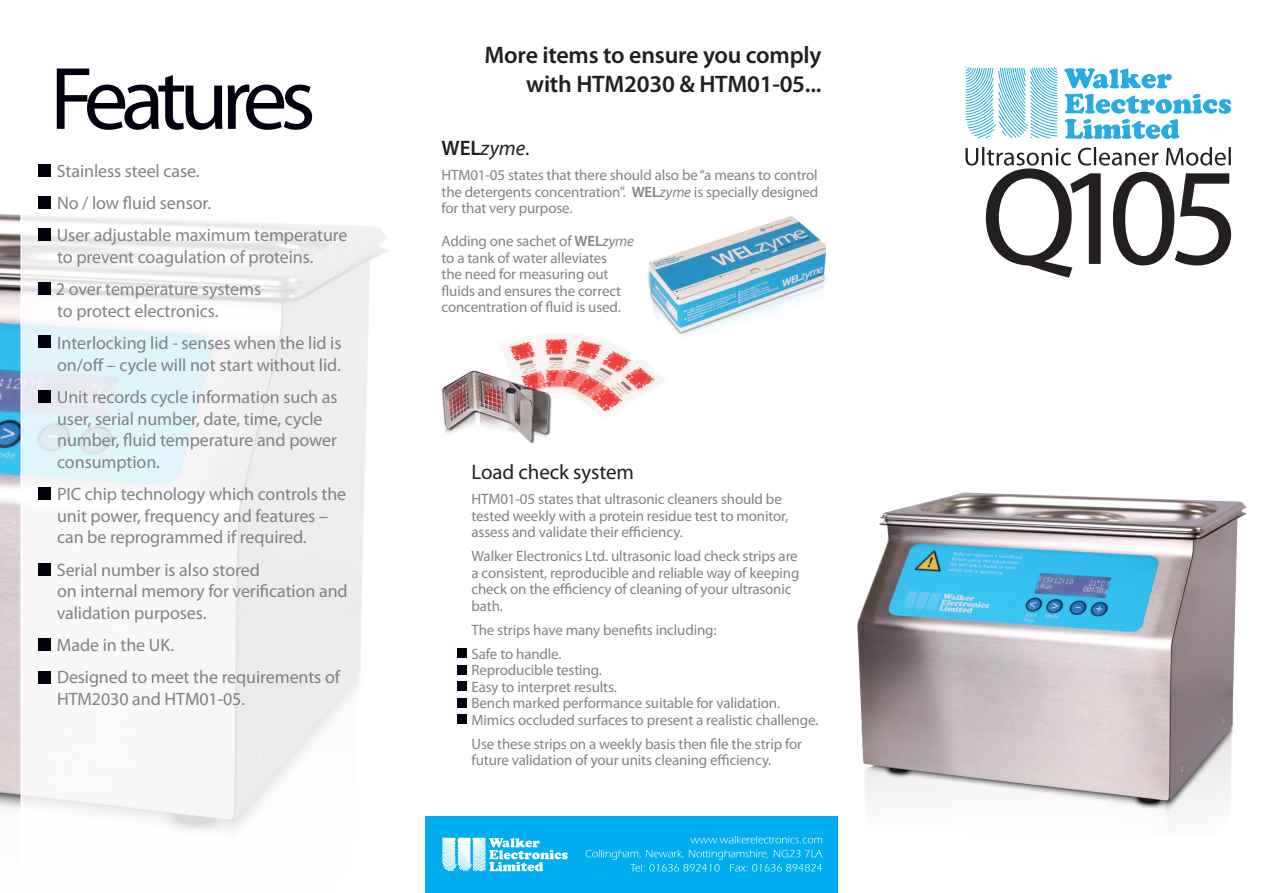
<style>
.page{position:relative;width:1263px;height:893px;background:#fff}
.page>*{position:absolute;margin:0;border:0;box-sizing:border-box;transform-origin:0 0}
.t1{font:89.4px "Myriad Pro";letter-spacing:-.08em;color:#00000d}
.t2{font:600 24px/28.5px "Myriad Pro";letter-spacing:-.01em;color:#231f20;text-align:right}
.t3{font:21px "Myriad Pro";letter-spacing:-.005em;color:#231f20}
.t4{font:italic 21px "Myriad Pro";color:#231f20}
.t5{font:18px/32.2px "Myriad Pro";letter-spacing:-.005em;color:#808285}
.t6{font:15px/16.5px "Myriad Pro";letter-spacing:-.01em;color:#808285}
.s1{font-weight:600;font-style:normal}
.s2{font-style:normal}
.s3{font-weight:600}
.s4{font-style:italic}
</style>
<div class="page">
<img style="left:441px;top:334px;width:224px;height:110px">
<img style="left:630px;top:215px;width:197px;height:144px">
<img style="left:0;top:214px;width:21px;height:596px">
<svg style="left:22px;top:164px;width:366px;height:667px;fill:#f8f6f8"></svg>
<div style="left:425px;top:816px;width:413px;height:77px;background:#00aeef"></div>
<img style="left:857px;top:492px;width:390px;height:327px">
<svg style="left:965px;top:147px;width:266px;height:131px"></svg>
<svg style="left:965px;top:67px;width:93px;height:72px"></svg>
<svg style="left:1064px;top:68px;width:167px;height:71px"></svg>
<svg style="left:442px;top:837px;width:126px;height:34px"></svg>
<svg style="left:690px;top:836px;width:132px;height:7px"></svg>
<svg style="left:586px;top:850px;width:236px;height:22px"></svg>
<div style="left:38px;top:165px;width:13px;height:12px;background:#00000d"></div>
<div style="left:38px;top:196px;width:13px;height:12px;background:#00000d"></div>
<div style="left:38px;top:229px;width:13px;height:12px;background:#00000d"></div>
<div style="left:38px;top:282px;width:13px;height:13px;background:#00000d"></div>
<div style="left:38px;top:336px;width:13px;height:12px;background:#00000d"></div>
<div style="left:38px;top:391px;width:13px;height:12px;background:#00000d"></div>
<div style="left:38px;top:488px;width:13px;height:12px;background:#00000d"></div>
<div style="left:38px;top:563px;width:13px;height:13px;background:#00000d"></div>
<div style="left:38px;top:638px;width:13px;height:13px;background:#00000d"></div>
<div style="left:38px;top:671px;width:13px;height:12px;background:#00000d"></div>
<div style="left:457px;top:648px;width:10px;height:10px;background:#00000d"></div>
<div style="left:457px;top:665px;width:10px;height:9px;background:#00000d"></div>
<div style="left:457px;top:681px;width:10px;height:10px;background:#00000d"></div>
<div style="left:457px;top:698px;width:10px;height:9px;background:#00000d"></div>
<div style="left:457px;top:714px;width:10px;height:10px;background:#00000d"></div>
<h1 class="t1" style="left:50px;top:44px;width:267px">Features</h1>
<p class="t5" style="left:57px;top:154px;width:292px">Stainless steel case.<br>No / low fluid sensor.<br>User adjustable maximum temperature</p>
<p class="t5" style="left:56px;top:241px;width:259px">to prevent coagulation of proteins.<br>2 over temperature systems</p>
<p class="t5" style="left:57px;top:294px;width:286px">to protect electronics.<br>Interlocking lid - senses when the lid is</p>
<p class="t5" style="left:57px;top:348px;width:285px">on/off – cycle will not start without lid.<br>Unit records cycle information such as</p>
<p class="t5" style="left:57px;top:408px;width:281px;line-height:21.6px">user, serial number, date, time, cycle number, fluid temperature and power consumption.</p>
<p class="t5" style="left:57px;top:483px;width:291px;line-height:21.6px">PIC chip technology which controls the unit power, frequency and features – can be reprogrammed if required.</p>
<p class="t5" style="left:57px;top:559px;width:293px;line-height:21.6px">Serial number is also stored<br>on internal memory for verification and validation purposes.</p>
<p class="t5" style="left:57px;top:629px;width:285px">Made in the UK.<br>Designed to meet the requirements of</p>
<p class="t5" style="left:57px;top:683px;width:190px">HTM2030 and HTM01-05.</p>
<h2 class="t2" style="left:484px;top:40px;width:338px">More items to ensure you comply with HTM2030 &amp; HTM01-05...</h2>
<h3 class="t4" style="left:441px;top:135px;width:90px"><span class="s1">WEL</span>zyme<span class="s2">.</span></h3>
<p class="t6" style="left:441px;top:167px;width:378px;text-align:justify">HTM01-05 states that there should also be “a means to control the detergents concentration”. <span class="s3">WEL</span><span class="s4">zyme</span> is specially designed for that very purpose.</p>
<p class="t6" style="left:441px;top:233px;width:194px">Adding one sachet of <span class="s3">WEL</span><span class="s4">zyme </span>to a tank of water alleviates<br>the need for measuring out fluids and ensures the correct concentration of fluid is used.</p>
<h3 class="t3" style="left:471px;top:458px;width:164px">Load check system</h3>
<p class="t6" style="left:471px;top:490px;width:318px">HTM01-05 states that ultrasonic cleaners should be tested weekly with a protein residue test to monitor, assess and validate their efficiency.</p>
<p class="t6" style="left:471px;top:547px;width:329px">Walker Electronics Ltd. ultrasonic load check strips are a consistent, reproducible and reliable way of keeping check on the efficiency of cleaning of your ultrasonic bath.</p>
<p class="t6" style="left:471px;top:617px;width:246px;line-height:24px">The strips have many benefits including:<br>Safe to handle.</p>
<p class="t6" style="left:471px;top:661px;width:348px">Reproducible testing.<br>Easy to interpret results.<br>Bench marked performance suitable for validation.<br>Mimics occluded surfaces to present a realistic challenge.</p>
<p class="t6" style="left:471px;top:735px;width:332px">Use these strips on a weekly basis then file the strip for future validation of your units cleaning efficiency.</p>
</div>
